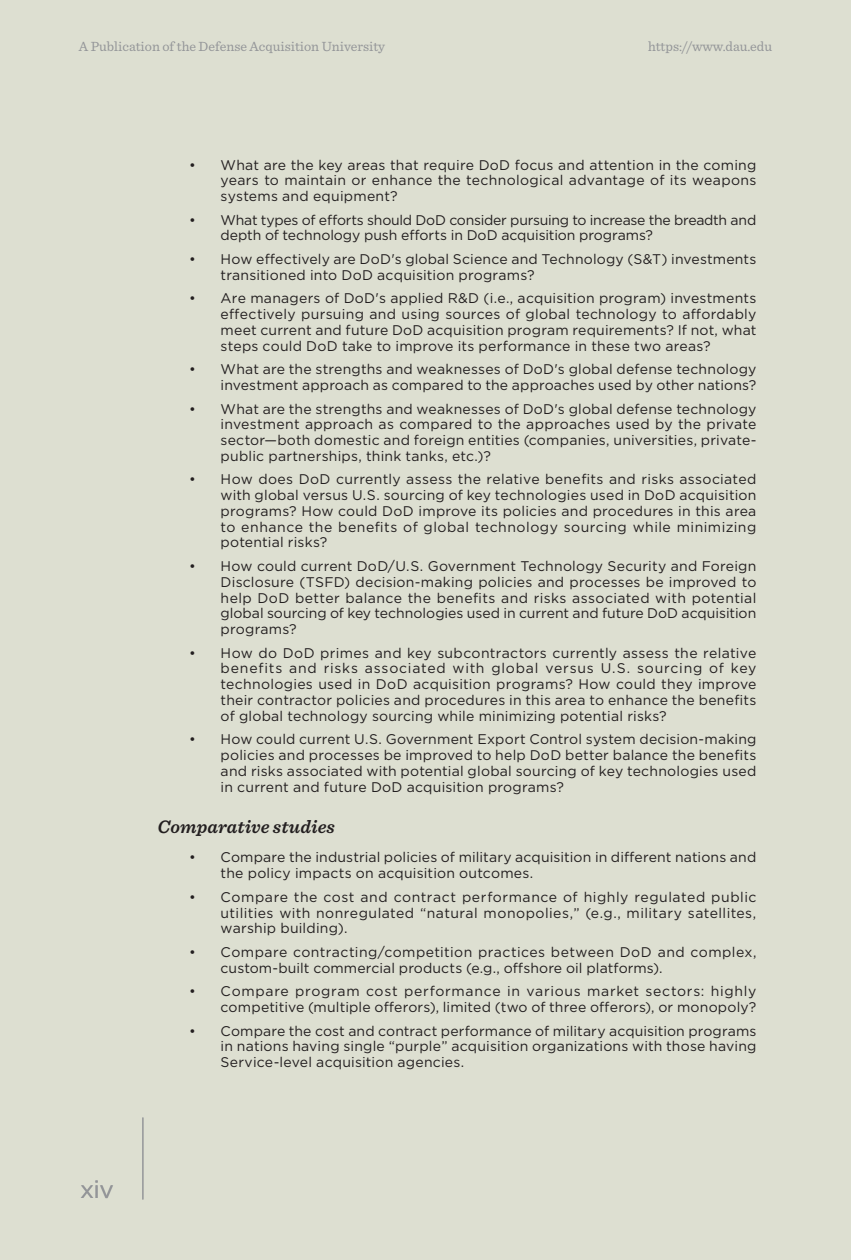
<style>
.page{position:relative;width:851px;height:1260px;background:#fff}
.page>*{position:absolute;margin:0;border:0;box-sizing:border-box;transform-origin:0 0}
.t1{font:24.5px "Gotham";color:#939598}
.t2{font:italic 600 18.9px "Sentinel";letter-spacing:.005em;color:#231f20}
.t3{font:14px/15.8px "Gotham";letter-spacing:.015em;color:#231f20;text-align:justify}
.t4{font:14px/15.8px "Gotham";letter-spacing:-.015em;color:#231f20}
.t5{font:14px "Sentinel";color:#939598}
</style>
<div class="page">
<div style="left:0;top:0;width:850px;height:1260px;background:#dddfd1"></div>
<hr style="left:142px;top:1118px;width:1px;height:82px;background:#939598">
<p class="t5" style="left:79px;top:35px;width:308px">A Publication of the Defense Acquisition University</p>
<p class="t5" style="left:648px;top:35px;width:126px">https://www.dau.edu</p>
<h1 class="t1" style="left:80px;top:1173px;width:35px">xiv</h1>
<p class="t3" style="left:220px;top:156px;width:537px;text-indent:-32px">• What are the key areas that require DoD focus and attention in the coming years to maintain or enhance the technological advantage of its weapons systems and equipment?</p>
<p class="t4" style="left:220px;top:212px;width:537px;text-indent:-32px">• What types of efforts should DoD consider pursuing to increase the breadth and depth of technology push efforts in DoD acquisition programs?</p>
<p class="t3" style="left:220px;top:251px;width:537px;text-indent:-32px">• How effectively are DoD's global Science and Technology (S&amp;T) investments transitioned into DoD acquisition programs?</p>
<p class="t3" style="left:220px;top:290px;width:537px;text-indent:-32px">• Are managers of DoD's applied R&amp;D (i.e., acquisition program) investments effectively pursuing and using sources of global technology to affordably meet current and future DoD acquisition program requirements? If not, what steps could DoD take to improve its performance in these two areas?</p>
<p class="t3" style="left:189px;top:361px;width:569px;text-align:right">• What are the strengths and weaknesses of DoD's global defense technology investment approach as compared to the approaches used by other nations?</p>
<p class="t3" style="left:220px;top:401px;width:537px;text-indent:-32px">• What are the strengths and weaknesses of DoD's global defense technology investment approach as compared to the approaches used by the private sector—both domestic and foreign entities (companies, universities, private&shy;public partnerships, think tanks, etc.)?</p>
<p class="t3" style="left:220px;top:471px;width:537px;text-indent:-32px">• How does DoD currently assess the relative benefits and risks associated with global versus U.S. sourcing of key technologies used in DoD acquisition programs? How could DoD improve its policies and procedures in this area to enhance the benefits of global technology sourcing while minimizing potential risks?</p>
<p class="t3" style="left:220px;top:558px;width:537px;text-indent:-32px">• How could current DoD/U.S. Government Technology Security and Foreign Disclosure (TSFD) decision-making policies and processes be improved to help DoD better balance the benefits and risks associated with potential global sourcing of key technologies used in current and future DoD acquisition programs?</p>
<p class="t3" style="left:220px;top:645px;width:537px;text-indent:-32px">• How do DoD primes and key subcontractors currently assess the relative benefits and risks associated with global versus U.S. sourcing of key technologies used in DoD acquisition programs? How could they improve their contractor policies and procedures in this area to enhance the benefits of global technology sourcing while minimizing potential risks?</p>
<p class="t3" style="left:220px;top:731px;width:537px;text-indent:-32px">• How could current U.S. Government Export Control system decision-making policies and processes be improved to help DoD better balance the benefits and risks associated with potential global sourcing of key technologies used in current and future DoD acquisition programs?</p>
<h2 class="t2" style="left:158px;top:812px;width:179px">Comparative studies</h2>
<p class="t3" style="left:220px;top:849px;width:537px;text-indent:-32px">• Compare the industrial policies of military acquisition in different nations and the policy impacts on acquisition outcomes.</p>
<p class="t3" style="left:220px;top:889px;width:537px;text-indent:-32px">• Compare the cost and contract performance of highly regulated public utilities with nonregulated “natural monopolies,” (e.g., military satellites, warship building).</p>
<p class="t3" style="left:220px;top:944px;width:537px;text-indent:-32px">• Compare contracting/competition practices between DoD and complex, custom-built commercial products (e.g., offshore oil platforms).</p>
<p class="t3" style="left:189px;top:983px;width:568px;text-align:right">• Compare program cost performance in various market sectors: highly competitive (multiple offerors), limited (two of three offerors), or monopoly?</p>
<p class="t3" style="left:220px;top:1022px;width:537px;text-indent:-32px">• Compare the cost and contract performance of military acquisition programs in nations having single “purple” acquisition organizations with those having Service-level acquisition agencies.</p>
</div>
